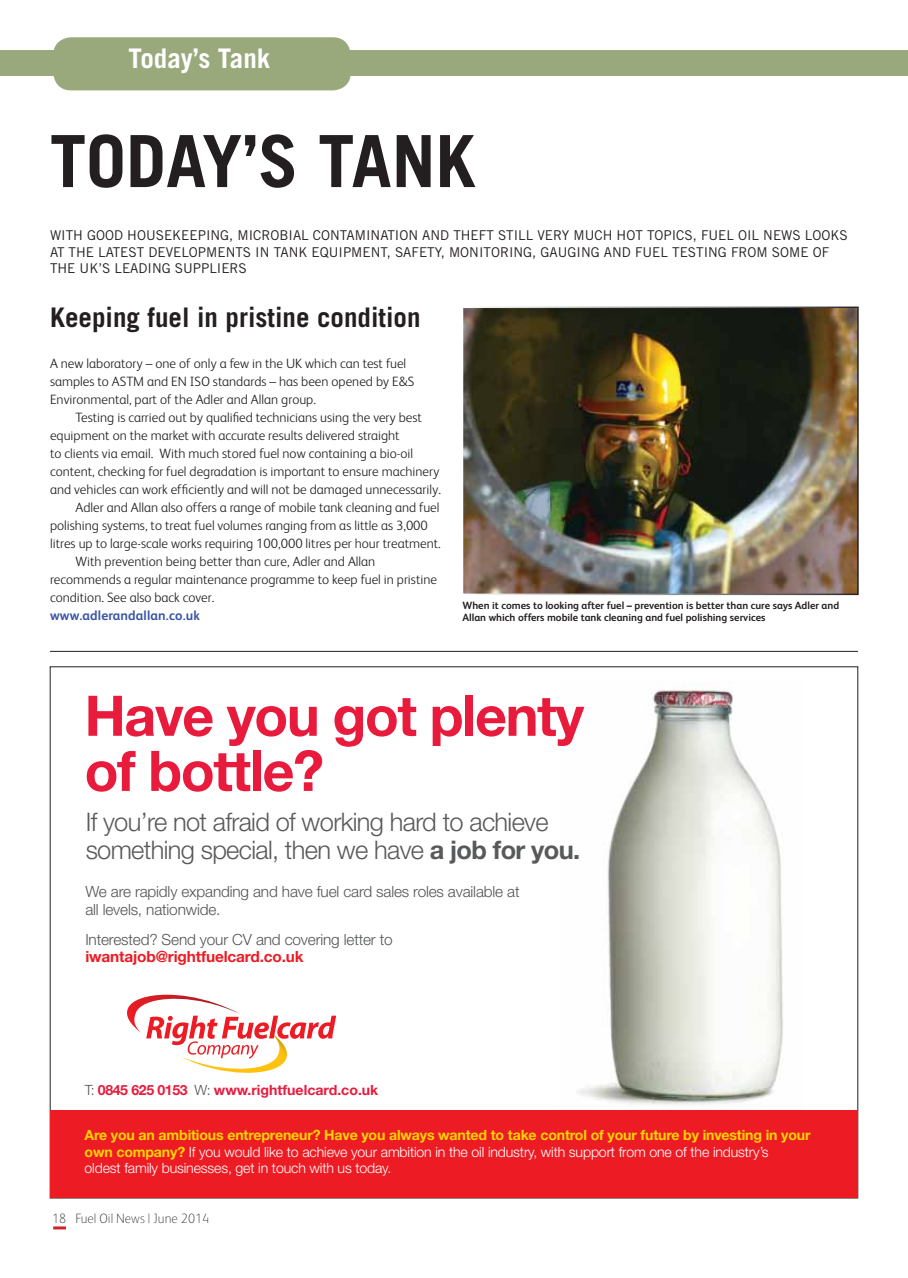
<style>
.page{position:relative;width:908px;height:1278px;background:#fff}
.page>*{position:absolute;margin:0;border:0;box-sizing:border-box;transform-origin:0 0}
.t1{font:700 72px "Trade Gothic LT Std";color:#231f20}
.t2{font:700 55.95px/55.1px "Helvetica Neue";letter-spacing:-.025em;color:#e81b3d}
.t3{font:700 27px "Trade Gothic LT Std";color:#231f20}
.t4{font:700 27px "Trade Gothic LT Std";color:#fff}
.t5{font:300 25.65px/28.2px "Helvetica Neue";letter-spacing:-.025em;color:#58595b}
.t6{font:300 15.45px/18px "Helvetica Neue";letter-spacing:-.01em;color:#535456}
.t7{font:700 15.45px "Helvetica Neue";letter-spacing:-.01em;color:#ed1c24}
.t8{font:300 14.1px/16.6px "Helvetica Neue";letter-spacing:-.01em;color:#fff}
.t9{font:700 14.1px "Helvetica Neue";color:#e81b3d}
.t10{font:300 13.5px/18px "FS Albert";color:#231f20}
.t11{font:13.5px/16.5px "Trade Gothic LT Std";color:#231f20}
.t12{font:700 13.5px "FS Albert";letter-spacing:.01em;color:#3953a4}
.t13{font:100 13.5px "FS Albert";color:#231f20}
.t14{font:700 10.5px/12.6px "FS Albert";color:#231f20}
.s1{font-weight:700}
.s2{font-weight:300;color:#535456}
.s3{font-weight:700;color:#ffd400}
</style>
<div class="page">
<svg style="left:53px;top:1226px;width:13px;height:3px"></svg>
<div style="left:53px;top:37px;width:298px;height:53px;background:#99a97c;border-radius:18px"></div>
<div style="left:0;top:50px;width:908px;height:26px;background:#99a97c"></div>
<img style="left:577px;top:689px;width:207px;height:416px">
<svg style="left:127px;top:994px;width:209px;height:79px"></svg>
<div style="left:50px;top:1110px;width:808px;height:88px;background:#ed1c24"></div>
<img style="left:465px;top:310px;width:391px;height:282px">
<hr style="left:50px;top:651px;width:808px;height:1px;background:#231f20">
<h3 class="t4" style="left:128px;top:49px;width:144px">Today’s Tank</h3>
<h1 class="t1" style="left:50px;top:136px;width:427px">TODAY’S TANK</h1>
<p class="t11" style="left:50px;top:227px;width:799px">WITH GOOD HOUSEKEEPING, MICROBIAL CONTAMINATION AND THEFT STILL VERY MUCH HOT TOPICS, FUEL OIL NEWS LOOKS<br>AT THE LATEST DEVELOPMENTS IN TANK EQUIPMENT, SAFETY, MONITORING, GAUGING AND FUEL TESTING FROM SOME OF<br>THE UK’S LEADING SUPPLIERS</p>
<h3 class="t3" style="left:50px;top:308px;width:372px">Keeping fuel in pristine condition</h3>
<p class="t10" style="left:50px;top:355px;width:366px">A new laboratory – one of only a few in the UK which can test fuel samples to ASTM and EN ISO standards – has been opened by E&amp;S<br>Environmental, part of the Adler and Allan group.</p>
<p class="t10" style="left:76px;top:409px;width:348px">Testing is carried out by qualified technicians using the very best</p>
<p class="t10" style="left:50px;top:427px;width:351px">equipment on the market with accurate results delivered straight</p>
<p class="t10" style="left:50px;top:445px;width:365px">to clients via email. With much stored fuel now containing a bio-oil</p>
<p class="t10" style="left:50px;top:463px;width:391px">content, checking for fuel degradation is important to ensure machinery</p>
<p class="t10" style="left:50px;top:481px;width:393px">and vehicles can work efficiently and will not be damaged unnecessarily.</p>
<p class="t10" style="left:76px;top:499px;width:365px">Adler and Allan also offers a range of mobile tank cleaning and fuel</p>
<p class="t10" style="left:50px;top:517px;width:379px">polishing systems, to treat fuel volumes ranging from as little as 3,000</p>
<p class="t10" style="left:50px;top:535px;width:392px">litres up to large-scale works requiring 100,000 litres per hour treatment.</p>
<p class="t10" style="left:76px;top:553px;width:301px">With prevention being better than cure, Adler and Allan</p>
<p class="t10" style="left:50px;top:571px;width:388px">recommends a regular maintenance programme to keep fuel in pristine</p>
<p class="t10" style="left:50px;top:589px;width:166px">condition. See also back cover.</p>
<p class="t12" style="left:50px;top:610px;width:151px">www.adlerandallan.co.uk</p>
<p class="t14" style="left:462px;top:600px;width:378px">When it comes to looking after fuel – prevention is better than cure says Adler and<br>Allan which offers mobile tank cleaning and fuel polishing services</p>
<h2 class="t2" style="left:85px;top:693px;width:501px">Have you got plenty of bottle?</h2>
<h3 class="t5" style="left:86px;top:810px;width:496px">If you’re not afraid of working hard to achieve something special, then we have <span class="s1">a job for you.</span></h3>
<p class="t6" style="left:85px;top:884px;width:436px">We are rapidly expanding and have fuel card sales roles available at all levels, nationwide.</p>
<p class="t6" style="left:85px;top:931px;width:309px">Interested? Send your CV and covering letter to</p>
<p class="t7" style="left:85px;top:951px;width:220px">iwantajob@rightfuelcard.co.uk</p>
<p class="t9" style="left:85px;top:1085px;width:295px"><span class="s2">T:</span> 0845 625 0153 <span class="s2">W:</span> www.rightfuelcard.co.uk</p>
<p class="t8" style="left:85px;top:1128px;width:728px"><span class="s3">Are you an ambitious entrepreneur? Have you always wanted to take control of your future by investing in your own company?</span> If you would like to achieve your ambition in the oil industry, with support from one of the industry’s<br>oldest family businesses, get in touch with us today.</p>
<p class="t13" style="left:52px;top:1214px;width:159px">18 Fuel Oil News | June 2014</p>
</div>
